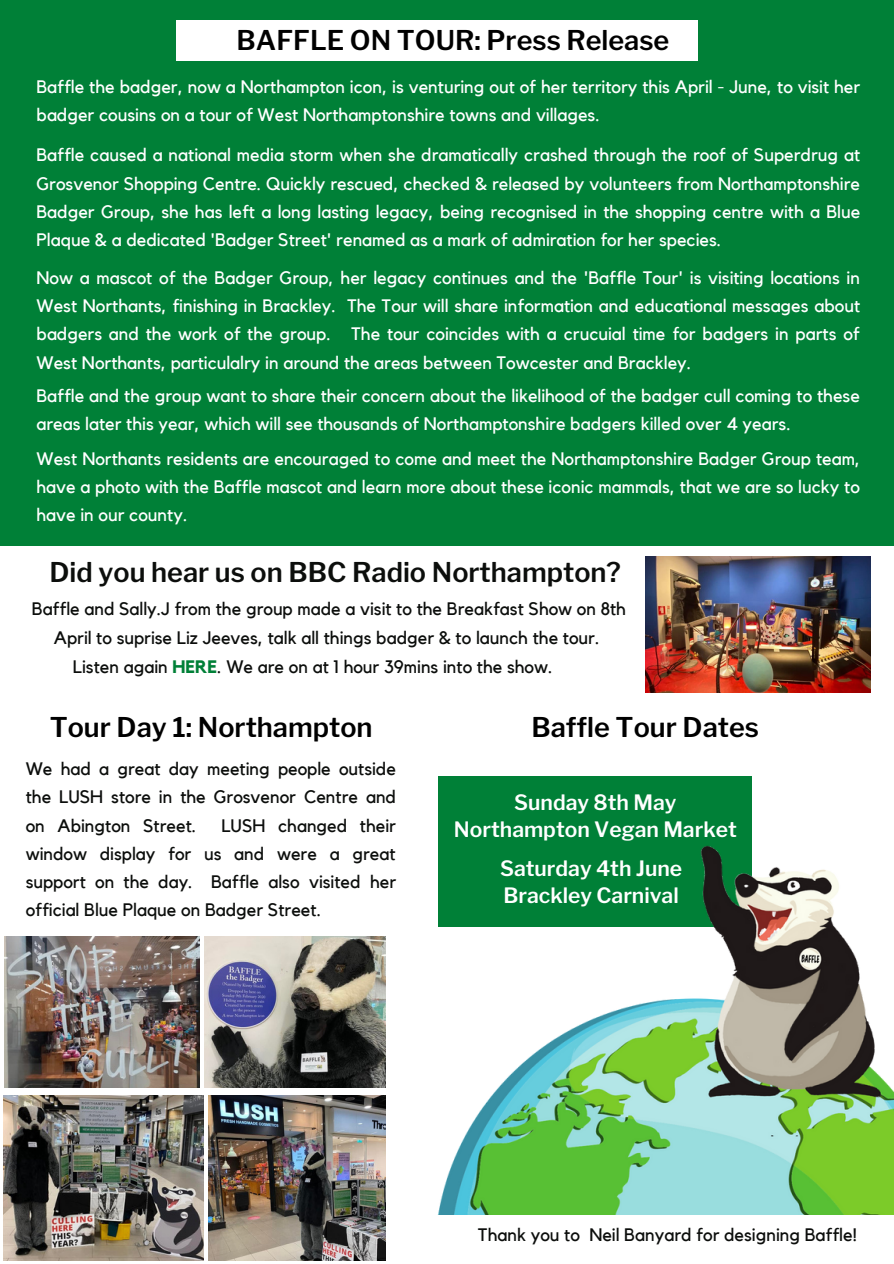
<style>
.page{position:relative;width:894px;height:1264px;background:#fff}
.page>*{position:absolute;margin:0;border:0;box-sizing:border-box;transform-origin:0 0}
.t1{font:600 27px "Libre Franklin";color:#000}
.t2{font:600 27px "Libre Franklin";color:#0c0e0c}
.t3{font:600 21px "Libre Franklin";color:#fff}
.t4{font:18px/28.2px "Kollektif";color:#fff;text-align:justify}
.t5{font:18px/28.2px "Kollektif";color:#0c0e0c;text-align:justify}
.s1{font-weight:700;color:#008037}
</style>
<div class="page">
<img style="left:645px;top:556px;width:225px;height:136px">
<img style="left:4px;top:1095px;width:199px;height:165px">
<img style="left:208px;top:1095px;width:157px;height:165px">
<img style="left:205px;top:936px;width:160px;height:151px">
<img style="left:4px;top:936px;width:195px;height:151px">
<div style="left:0;top:0;width:893px;height:545px;background:#008037"></div>
<div style="left:438px;top:775px;width:313px;height:151px;background:#008037"></div>
<img style="left:365px;top:788px;width:528px;height:473px">
<div style="left:176px;top:20px;width:521px;height:40px;background:#fff"></div>
<div style="left:430px;top:1215px;width:463px;height:48px;background:#fff"></div>
<p class="t1" style="left:236px;top:24px;width:434px">BAFFLE ON TOUR: Press Release</p>
<p class="t4" style="left:36px;top:73px;width:825px">Baffle the badger, now a Northampton icon, is venturing out of her territory this April - June, to visit her badger cousins on a tour of West Northamptonshire towns and villages.</p>
<p class="t4" style="left:36px;top:142px;width:825px">Baffle caused a national media storm when she dramatically crashed through the roof of Superdrug at Grosvenor Shopping Centre. Quickly rescued, checked &amp; released by volunteers from Northamptonshire Badger Group, she has left a long lasting legacy, being recognised in the shopping centre with a Blue Plaque &amp; a dedicated 'Badger Street' renamed as a mark of admiration for her species.</p>
<p class="t4" style="left:36px;top:264px;width:825px">Now a mascot of the Badger Group, her legacy continues and the 'Baffle Tour' is visiting locations in West Northants, finishing in Brackley. The Tour will share information and educational messages about badgers and the work of the group. The tour coincides with a crucuial time for badgers in parts of West Northants, particulalry in around the areas between Towcester and Brackley.</p>
<p class="t4" style="left:36px;top:382px;width:824px">Baffle and the group want to share their concern about the likelihood of the badger cull coming to these areas later this year, which will see thousands of Northamptonshire badgers killed over 4 years.</p>
<p class="t4" style="left:36px;top:445px;width:825px">West Northants residents are encouraged to come and meet the Northamptonshire Badger Group team, have a photo with the Baffle mascot and learn more about these iconic mammals, that we are so lucky to have in our county.</p>
<p class="t2" style="left:49px;top:556px;width:572px">Did you hear us on BBC Radio Northampton?</p>
<p class="t5" style="left:32px;top:595px;width:595px;text-align:center">Baffle and Sally.J from the group made a visit to the Breakfast Show on 8th<br>April to suprise Liz Jeeves, talk all things badger &amp; to launch the tour.</p>
<p class="t5" style="left:73px;top:653px;width:481px">Listen again <span class="s1">HERE</span>. We are on at 1 hour 39mins into the show.</p>
<p class="t1" style="left:50px;top:710px;width:324px">Tour Day 1: Northampton</p>
<p class="t5" style="left:26px;top:755px;width:372px">We had a great day meeting people outside the LUSH store in the Grosvenor Centre and on Abington Street.</p>
<p class="t5" style="left:26px;top:812px;width:372px;text-indent:195px">LUSH changed their window display for us and were a great support on the day. Baffle also visited her official Blue Plaque on Badger Street.</p>
<p class="t1" style="left:531px;top:710px;width:229px">Baffle Tour Dates</p>
<p class="t3" style="left:514px;top:789px;width:164px">Sunday 8th May</p>
<p class="t3" style="left:454px;top:816px;width:284px">Northampton Vegan Market</p>
<p class="t3" style="left:500px;top:856px;width:183px">Saturday 4th June</p>
<p class="t3" style="left:503px;top:883px;width:177px">Brackley Carnival</p>
<p class="t5" style="left:478px;top:1220px;width:380px">Thank you to Neil Banyard for designing Baffle!</p>
</div>
